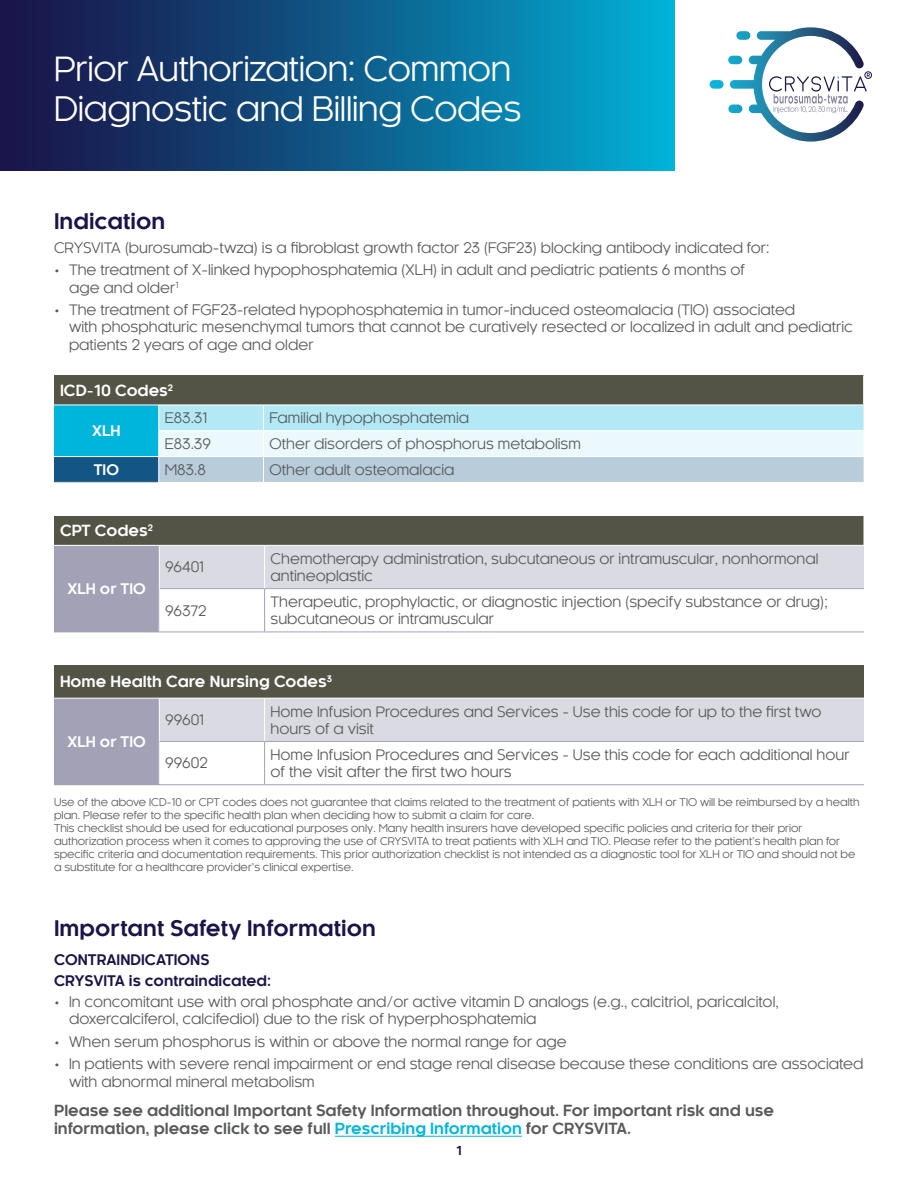
<style>
.page{position:relative;width:918px;height:1188px;background:#fff}
.page>*{position:absolute;margin:0;border:0;box-sizing:border-box;transform-origin:0 0}
.t1{font:33px/40.5px "Kaleko 105";letter-spacing:-.01em;color:#fff}
.t2{font:700 21px "Kaleko 105";color:#1a1449}
.t3{font:700 15px/18px "Kaleko 105";color:#58595b}
.t4{font:700 15px "Kaleko 105";color:#fff}
.t5{font:14.25px/17.2px "Kaleko 105";color:#58595b}
.t6{font:700 14.25px/21.1px "Kaleko 105";color:#1a1449}
.t7{font:700 14.25px "Kaleko 105";color:#fff}
.t8{font:700 12px "Kaleko 105";color:#1a1449}
.t9{font:10.5px/13.2px "Kaleko 105";color:#58595b}
.s1{color:#00b5db}
</style>
<div class="page">
<div style="left:0;top:0;width:675px;height:171px;background:linear-gradient(to right,#1b0b41,#01add4)"></div>
<div style="left:865px;top:72px;width:7px;height:7px;border:1px solid #1b1547;border-radius:50%"></div>
<svg style="left:710px;top:27px;width:160px;height:115px"></svg>
<hr style="left:335px;top:1136px;width:187px;height:1px;background:#00b5db">
<div style="left:54px;top:375px;width:810px;height:30px;background:#535446"></div>
<div style="left:54px;top:405px;width:105px;height:52px;background:#00b5db"></div>
<div style="left:54px;top:457px;width:105px;height:25px;background:#135685"></div>
<hr style="left:863px;top:375px;width:1px;height:30px;background:#fff">
<hr style="left:54px;top:482px;width:104px;height:1px;background:#cbccc7">
<hr style="left:54px;top:405px;width:105px;height:1px;background:#fff">
<hr style="left:54px;top:456px;width:105px;height:1px;background:#fff">
<svg style="left:158px;top:405px;width:706px;height:77px;background:#c9e5ee"></svg>
<div style="left:54px;top:516px;width:810px;height:29px;background:#535446"></div>
<div style="left:54px;top:545px;width:105px;height:87px;background:#a3a1b6"></div>
<svg style="left:159px;top:516px;width:705px;height:72px"></svg>
<hr style="left:264px;top:589px;width:1px;height:43px;background:#a3a1b6">
<hr style="left:159px;top:632px;width:106px;height:1px;background:#a3a1b6">
<hr style="left:265px;top:632px;width:599px;height:1px;background:#a3a1b6">
<hr style="left:160px;top:588px;width:105px;height:1px;background:#a3a1b6">
<hr style="left:265px;top:588px;width:599px;height:1px;background:#a3a1b6">
<hr style="left:264px;top:546px;width:1px;height:42px;background:#fff">
<hr style="left:54px;top:632px;width:105px;height:1px;background:#a3a1b6">
<hr style="left:159px;top:546px;width:1px;height:43px;background:#fff">
<hr style="left:54px;top:545px;width:105px;height:1px;background:#fff">
<hr style="left:159px;top:545px;width:106px;height:1px;background:#fff">
<hr style="left:265px;top:545px;width:599px;height:1px;background:#fff">
<div style="left:54px;top:665px;width:810px;height:33px;background:#535446"></div>
<div style="left:54px;top:698px;width:105px;height:87px;background:#a3a1b6"></div>
<div style="left:160px;top:699px;width:704px;height:42px;background:#dadae2"></div>
<hr style="left:160px;top:741px;width:105px;height:1px;background:#a3a1b6">
<hr style="left:265px;top:741px;width:599px;height:1px;background:#a3a1b6">
<hr style="left:264px;top:742px;width:1px;height:42px;background:#a3a1b6">
<hr style="left:159px;top:784px;width:106px;height:1px;background:#a3a1b6">
<hr style="left:265px;top:784px;width:599px;height:1px;background:#a3a1b6">
<hr style="left:264px;top:699px;width:1px;height:42px;background:#fff">
<hr style="left:54px;top:698px;width:105px;height:1px;background:#fff">
<h1 class="t1" style="left:54px;top:49px;width:469px">Prior Authorization: Common<br>Diagnostic and Billing Codes</h1>
<h2 class="t2" style="left:54px;top:209px;width:113px">Indication</h2>
<p class="t5" style="left:54px;top:239px;width:717px">CRYSVITA (burosumab-twza) is a fibroblast growth factor 23 (FGF23) blocking antibody indicated for:</p>
<p class="t5" style="left:69px;top:262px;width:678px;text-indent:-15px">• The treatment of X-linked hypophosphatemia (XLH) in adult and pediatric patients 6 months of age and older<sup>1</sup></p>
<p class="t5" style="left:69px;top:301px;width:785px;line-height:17.7px;text-indent:-15px">• The treatment of FGF23-related hypophosphatemia in tumor-induced osteomalacia (TIO) associated<br>with phosphaturic mesenchymal tumors that cannot be curatively resected or localized in adult and pediatric patients 2 years of age and older</p>
<p class="t4" style="left:60px;top:382px;width:115px">ICD-10 Codes<sup>2</sup></p>
<p class="t7" style="left:92px;top:423px;width:30px">XLH</p>
<p class="t5" style="left:165px;top:409px;width:44px">E83.31</p>
<p class="t5" style="left:270px;top:409px;width:201px">Familial hypophosphatemia</p>
<p class="t5" style="left:165px;top:435px;width:48px">E83.39</p>
<p class="t5" style="left:270px;top:435px;width:313px">Other disorders of phosphorus metabolism</p>
<p class="t7" style="left:94px;top:461px;width:27px">TIO</p>
<p class="t5" style="left:165px;top:461px;width:43px">M83.8</p>
<p class="t5" style="left:270px;top:461px;width:186px">Other adult osteomalacia</p>
<p class="t4" style="left:60px;top:522px;width:95px">CPT Codes<sup>2</sup></p>
<p class="t7" style="left:68px;top:581px;width:80px">XLH or TIO</p>
<p class="t5" style="left:165px;top:559px;width:40px">96401</p>
<p class="t5" style="left:271px;top:550px;width:550px">Chemotherapy administration, subcutaneous or intramuscular, nonhormonal antineoplastic</p>
<p class="t5" style="left:165px;top:602px;width:43px">96372</p>
<p class="t5" style="left:271px;top:593px;width:559px">Therapeutic, prophylactic, or diagnostic injection (specify substance or drug); subcutaneous or intramuscular</p>
<p class="t4" style="left:60px;top:673px;width:274px">Home Health Care Nursing Codes<sup>3</sup></p>
<p class="t5" style="left:165px;top:711px;width:40px">99601</p>
<p class="t5" style="left:271px;top:703px;width:553px">Home Infusion Procedures and Services - Use this code for up to the first two hours of a visit</p>
<p class="t5" style="left:165px;top:755px;width:44px">99602</p>
<p class="t5" style="left:271px;top:746px;width:581px">Home Infusion Procedures and Services - Use this code for each additional hour of the visit after the first two hours</p>
<p class="t9" style="left:54px;top:795px;width:807px">Use of the above ICD-10 or CPT codes does not guarantee that claims related to the treatment of patients with XLH or TIO will be reimbursed by a health plan. Please refer to the specific health plan when deciding how to submit a claim for care.<br>This checklist should be used for educational purposes only. Many health insurers have developed specific policies and criteria for their prior authorization process when it comes to approving the use of CRYSVITA to treat patients with XLH and TIO. Please refer to the patient’s health plan for specific criteria and documentation requirements. This prior authorization checklist is not intended as a diagnostic tool for XLH or TIO and should not be a substitute for a healthcare provider’s clinical expertise.</p>
<p class="t7" style="left:68px;top:733px;width:80px">XLH or TIO</p>
<h2 class="t2" style="left:54px;top:916px;width:323px">Important Safety Information</h2>
<p class="t6" style="left:54px;top:950px;width:219px">CONTRAINDICATIONS<br>CRYSVITA is contraindicated:</p>
<p class="t5" style="left:69px;top:993px;width:711px;text-indent:-15px">• In concomitant use with oral phosphate and/or active vitamin D analogs (e.g., calcitriol, paricalcitol, doxercalciferol, calcifediol) due to the risk of hyperphosphatemia</p>
<p class="t5" style="left:54px;top:1033px;width:514px">• When serum phosphorus is within or above the normal range for age</p>
<p class="t5" style="left:69px;top:1056px;width:796px;text-indent:-15px">• In patients with severe renal impairment or end stage renal disease because these conditions are associated with abnormal mineral metabolism</p>
<p class="t3" style="left:54px;top:1102px;width:722px">Please see additional Important Safety Information throughout. For important risk and use information, please click to see full <span class="s1">Prescribing Information</span> for CRYSVITA.</p>
<p class="t8" style="left:456px;top:1144px;width:7px">1</p>
</div>
